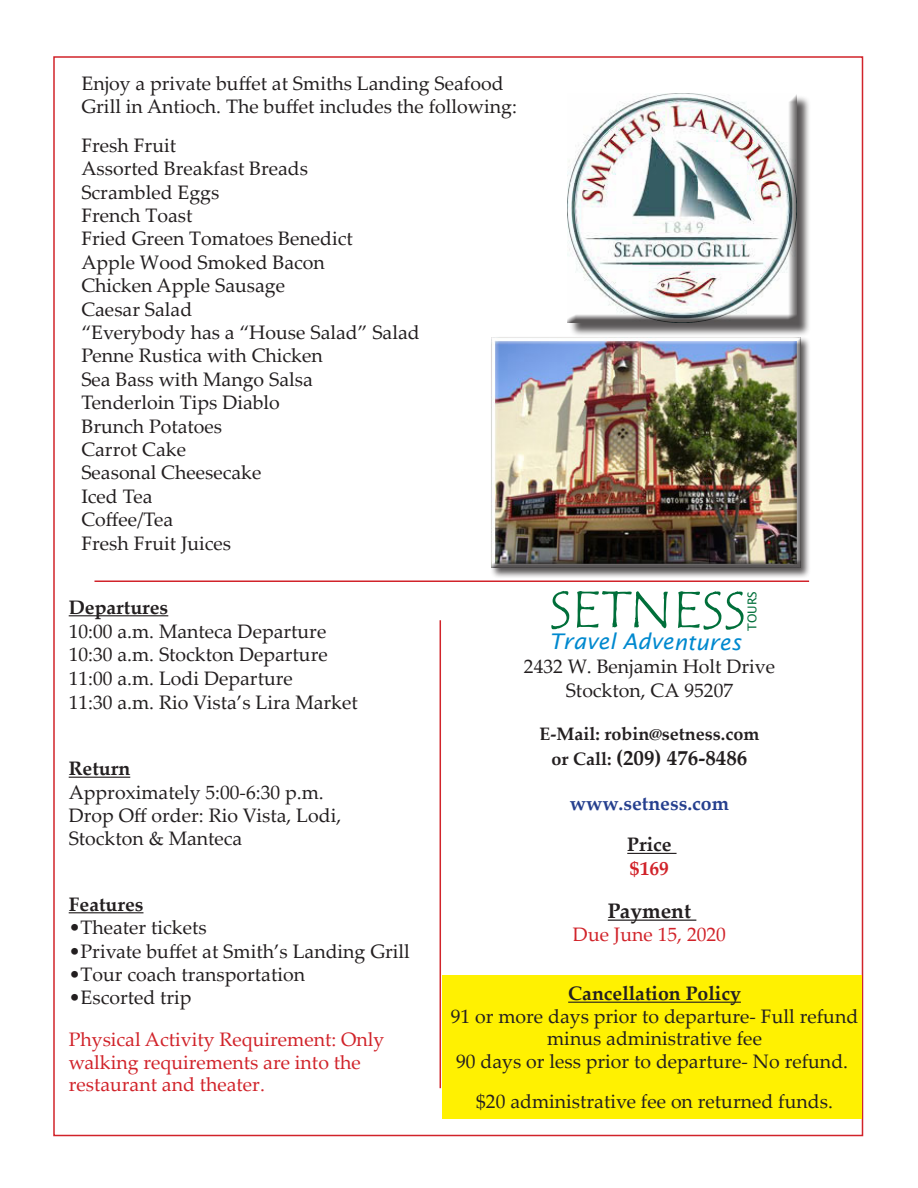
<style>
.page{position:relative;width:918px;height:1188px;background:#fff}
.page>*{position:absolute;margin:0;border:0;box-sizing:border-box;transform-origin:0 0}
.t1{font:53.25px "Tempus Sans ITC";letter-spacing:-.005em;color:#006f3a}
.t2{font:italic 21.6px "Lucida Sans";color:#0089cf}
.t3{font:700 21px "Palatino Linotype";color:#231f20}
.t4{font:19.5px "Palatino Linotype";color:#231f20}
.t5{font:19.5px "Palatino Linotype";color:#d1232a}
.t6{font:700 19.5px "Palatino Linotype";color:#231f20}
.t7{font:700 19.5px "Palatino Linotype";color:#253f8e}
.t8{font:700 19.5px "Palatino Linotype";color:#d1232a}
.t9{font:700 18px "Palatino Linotype";color:#231f20}
.t10{font:12.15px "Lucida Sans";letter-spacing:-.005em;color:#006f3a}
.s1{font-size:18px}
</style>
<div class="page">
<div style="left:53px;top:56px;width:810px;height:1080px;background:#fff;border:2px solid #d1232a"></div>
<hr style="left:94px;top:580px;width:715px;height:2px;background:#d1232a">
<hr style="left:440px;top:620px;width:1px;height:468px;background:#d1232a">
<div style="left:442px;top:975px;width:420px;height:144px;background:#fff101"></div>
<hr style="left:568px;top:1002px;width:173px;height:1px;background:#231f20">
<hr style="left:627px;top:853px;width:50px;height:1px;background:#231f20">
<hr style="left:608px;top:920px;width:88px;height:1px;background:#231f20">
<hr style="left:69px;top:615px;width:99px;height:1px;background:#231f20">
<hr style="left:69px;top:777px;width:61px;height:1px;background:#231f20">
<hr style="left:69px;top:912px;width:74px;height:1px;background:#231f20">
<div style="left:490px;top:336px;width:321px;height:242px;background:#231f20;opacity:.75"></div>
<div style="left:491px;top:337px;width:309px;height:231px;background:#231f20;opacity:.75"></div>
<div style="left:569px;top:95px;width:242px;height:242px;background:#231f20;opacity:.75"></div>
<div style="left:566px;top:94px;width:231px;height:229px;background:#231f20;opacity:.75"></div>
<p class="t4" style="left:81px;top:69px;width:424px">Enjoy a private buffet at Smiths Landing Seafood</p>
<p class="t4" style="left:81px;top:93px;width:437px">Grill in Antioch. The buffet includes the following:</p>
<p class="t4" style="left:81px;top:131px;width:96px">Fresh Fruit</p>
<p class="t4" style="left:81px;top:155px;width:228px">Assorted Breakfast Breads</p>
<p class="t4" style="left:81px;top:178px;width:140px">Scrambled Eggs</p>
<p class="t4" style="left:81px;top:201px;width:113px">French Toast</p>
<p class="t4" style="left:81px;top:225px;width:273px">Fried Green Tomatoes Benedict</p>
<p class="t4" style="left:81px;top:248px;width:245px">Apple Wood Smoked Bacon</p>
<p class="t4" style="left:81px;top:272px;width:205px">Chicken Apple Sausage</p>
<p class="t4" style="left:81px;top:295px;width:112px">Caesar Salad</p>
<p class="t4" style="left:81px;top:318px;width:340px">“Everybody has a “House Salad” Salad</p>
<p class="t4" style="left:81px;top:342px;width:243px">Penne Rustica with Chicken</p>
<p class="t4" style="left:81px;top:365px;width:233px">Sea Bass with Mango Salsa</p>
<p class="t4" style="left:81px;top:389px;width:200px">Tenderloin Tips Diablo</p>
<p class="t4" style="left:81px;top:412px;width:142px">Brunch Potatoes</p>
<p class="t4" style="left:81px;top:435px;width:106px">Carrot Cake</p>
<p class="t4" style="left:81px;top:459px;width:181px">Seasonal Cheesecake</p>
<p class="t4" style="left:81px;top:482px;width:73px">Iced Tea</p>
<p class="t4" style="left:81px;top:506px;width:93px">Coffee/Tea</p>
<p class="t4" style="left:81px;top:529px;width:151px">Fresh Fruit Juices</p>
<p class="t6" style="left:69px;top:593px;width:101px">Departures</p>
<p class="t4" style="left:69px;top:617px;width:259px">10:00 a.m. Manteca Departure</p>
<p class="t4" style="left:69px;top:641px;width:261px">10:30 a.m. Stockton Departure</p>
<p class="t4" style="left:69px;top:664px;width:226px">11:00 a.m. Lodi Departure</p>
<p class="t4" style="left:69px;top:688px;width:291px">11:30 a.m. Rio Vista’s Lira Market</p>
<p class="t6" style="left:69px;top:755px;width:63px">Return</p>
<p class="t4" style="left:69px;top:778px;width:257px">Approximately 5:00-6:30 p.m.</p>
<p class="t4" style="left:69px;top:802px;width:274px">Drop Off order: Rio Vista, Lodi,</p>
<p class="t4" style="left:69px;top:825px;width:175px">Stockton &amp; Manteca</p>
<p class="t6" style="left:69px;top:890px;width:76px">Features</p>
<p class="t4" style="left:69px;top:914px;width:139px">•Theater tickets</p>
<p class="t4" style="left:69px;top:937px;width:343px">•Private buffet at Smith’s Landing Grill</p>
<p class="t4" style="left:69px;top:961px;width:238px">•Tour coach transportation</p>
<p class="t4" style="left:69px;top:984px;width:124px">•Escorted trip</p>
<p class="t5" style="left:69px;top:1026px;width:317px">Physical Activity Requirement: Only</p>
<p class="t5" style="left:69px;top:1048px;width:294px">walking requirements are into the</p>
<p class="t5" style="left:69px;top:1071px;width:198px">restaurant and theater.</p>
<h1 class="t1" style="left:549px;top:576px;width:198px">SETNESS</h1>
<p class="t2" style="left:549px;top:629px;width:194px">Travel Adventures</p>
<p class="t10" style="left:745px;top:631px;width:41px;rotate:-90deg">TOURS</p>
<p class="t4" style="left:524px;top:653px;width:253px">2432 W. Benjamin Holt Drive</p>
<p class="t4" style="left:566px;top:676px;width:169px">Stockton, CA 95207</p>
<p class="t9" style="left:540px;top:721px;width:221px">E-Mail: robin@setness.com</p>
<p class="t3" style="left:552px;top:743px;width:197px"><span class="s1">or Call:</span> (209) 476-8486</p>
<p class="t7" style="left:570px;top:790px;width:161px">www.setness.com</p>
<p class="t6" style="left:627px;top:831px;width:46px">Price</p>
<p class="t8" style="left:630px;top:854px;width:40px">$169</p>
<p class="t3" style="left:608px;top:896px;width:85px">Payment</p>
<p class="t5" style="left:573px;top:921px;width:155px">Due June 15, 2020</p>
<p class="t6" style="left:568px;top:980px;width:174px">Cancellation Policy</p>
<p class="t4" style="left:451px;top:1002px;width:409px">91 or more days prior to departure- Full refund</p>
<p class="t4" style="left:547px;top:1025px;width:216px">minus administrative fee</p>
<p class="t4" style="left:456px;top:1047px;width:393px">90 days or less prior to departure- No refund.</p>
<p class="t4" style="left:476px;top:1088px;width:358px">$20 administrative fee on returned funds.</p>
</div>
